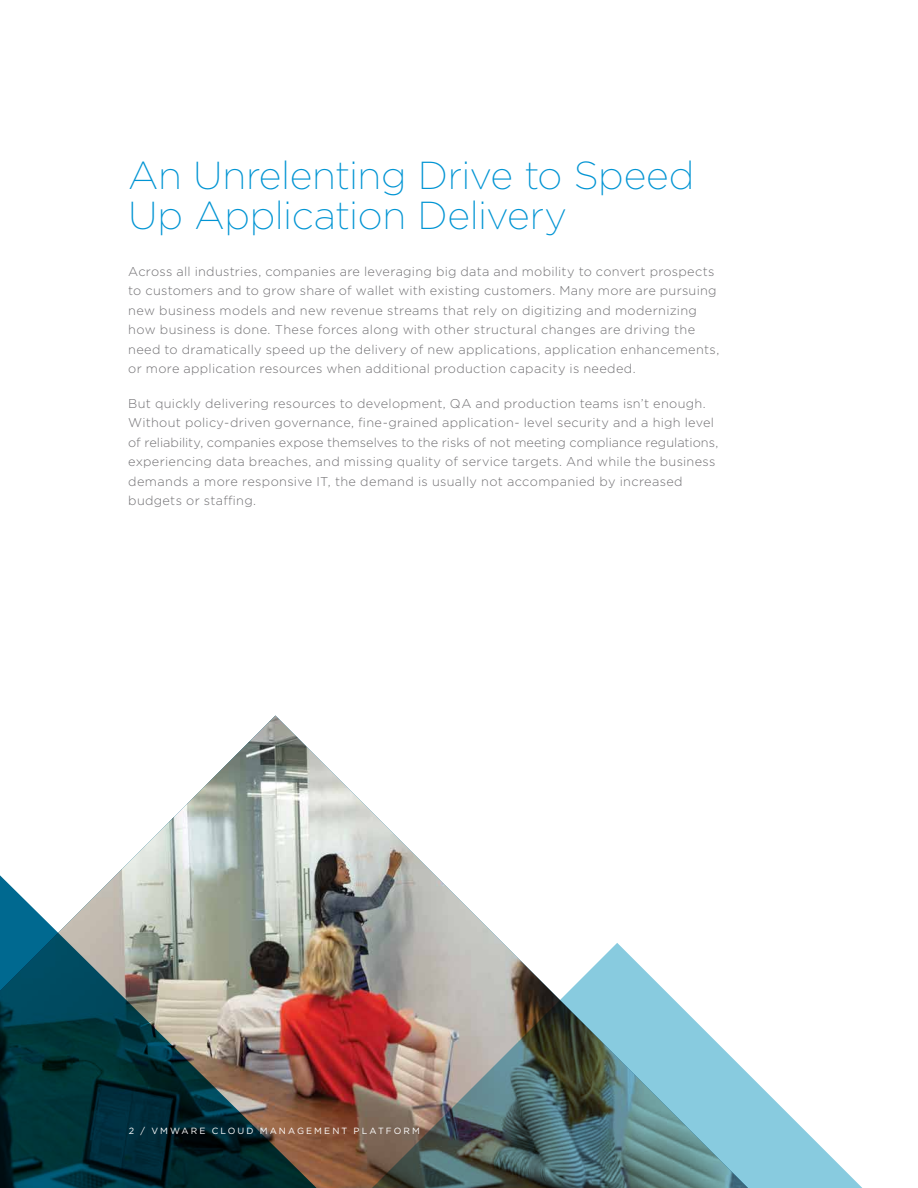
<style>
.page{position:relative;width:918px;height:1188px;background:#fff}
.page>*{position:absolute;margin:0;border:0;box-sizing:border-box;transform-origin:0 0}
.t1{font:200 39px/40.5px "Gotham";letter-spacing:-.01em;color:#0194d3}
.t2{font:300 12.75px/19.5px "Gotham";letter-spacing:.025em;color:#717073}
.t3{font:9px "Gotham";letter-spacing:.23em;color:#fff}
</style>
<div class="page">
<svg style="left:763px;top:1089px;width:99px;height:99px"></svg>
<img style="left:129px;top:716px;width:621px;height:472px">
<img style="left:0;top:862px;width:328px;height:326px">
<h1 class="t1" style="left:128px;top:154px;width:568px">An Unrelenting Drive to Speed<br>Up Application Delivery</h1>
<p class="t2" style="left:128px;top:261px;width:593px">Across all industries, companies are leveraging big data and mobility to convert prospects to customers and to grow share of wallet with existing customers. Many more are pursuing new business models and new revenue streams that rely on digitizing and modernizing how business is done. These forces along with other structural changes are driving the need to dramatically speed up the delivery of new applications, application enhancements, or more application resources when additional production capacity is needed.</p>
<p class="t2" style="left:128px;top:393px;width:592px">But quickly delivering resources to development, QA and production teams isn’t enough.<br>Without policy-driven governance, fine-grained application- level security and a high level of reliability, companies expose themselves to the risks of not meeting compliance regulations, experiencing data breaches, and missing quality of service targets. And while the business demands a more responsive IT, the demand is usually not accompanied by increased budgets or staffing.</p>
<p class="t3" style="left:129px;top:1125px;width:293px">2 / VMWARE CLOUD MANAGEMENT PLATFORM</p>
</div>
